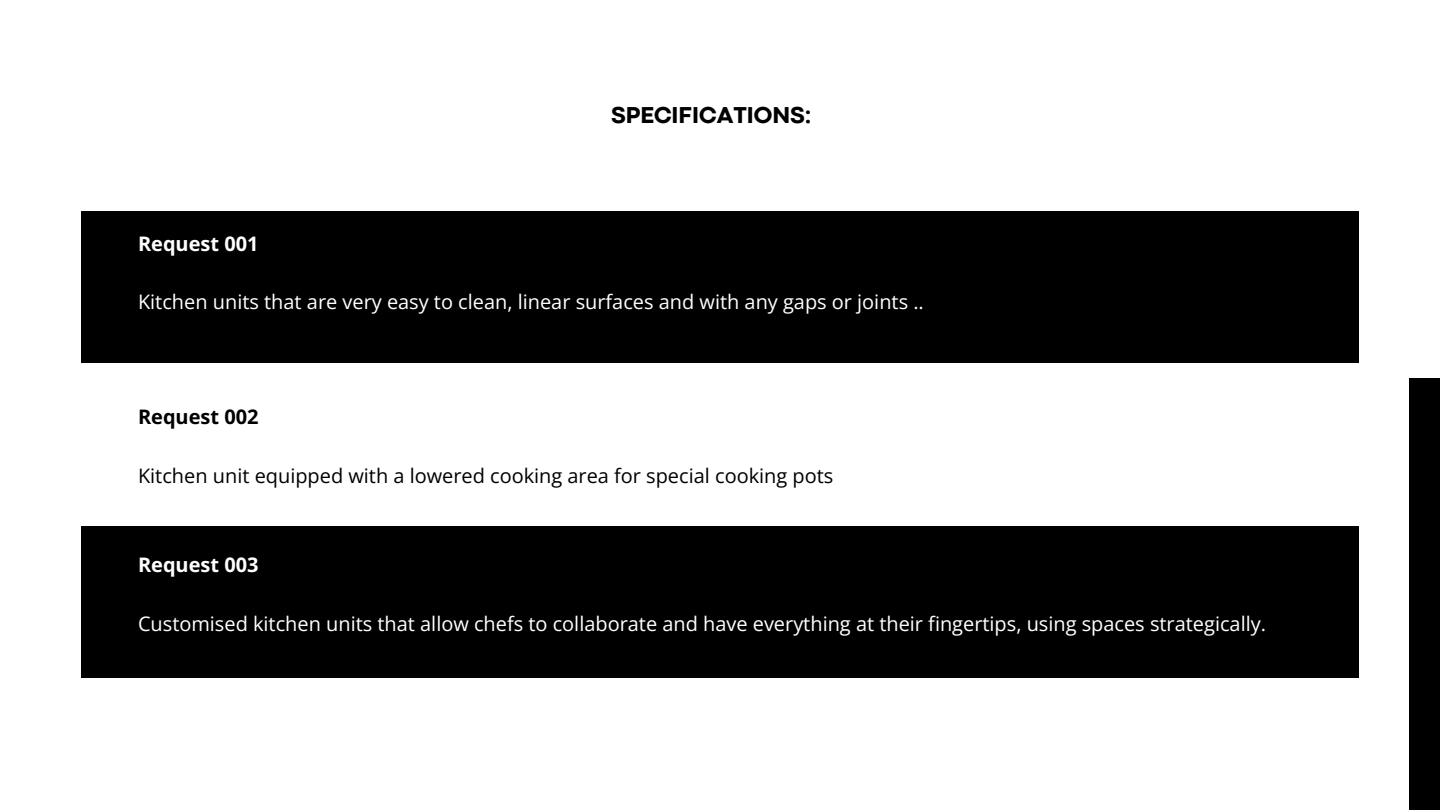
<style>
.page{position:relative;width:1440px;height:810px;background:#fff}
.page>*{position:absolute;margin:0;border:0;box-sizing:border-box;transform-origin:0 0}
.t1{font:800 24px "Codec Pro";color:#000}
.t2{font:20px "Open Sans";color:#fff}
.t3{font:20px "Open Sans";color:#000}
.t4{font:700 20px "Open Sans";color:#fff}
.t5{font:700 20px "Open Sans";color:#000}
</style>
<div class="page">
<div style="left:81px;top:212px;width:1278px;height:151px;background:#000"></div>
<div style="left:81px;top:526px;width:1278px;height:151px;background:#000"></div>
<div style="left:1409px;top:378px;width:31px;height:432px;background:#000"></div>
<p class="t4" style="left:138px;top:230px;width:122px">Request 001</p>
<p class="t1" style="left:611px;top:107px;width:202px">SPECIFICATIONS:</p>
<p class="t2" style="left:138px;top:288px;width:787px">Kitchen units that are very easy to clean, linear surfaces and with any gaps or joints ..</p>
<p class="t5" style="left:138px;top:403px;width:122px">Request 002</p>
<p class="t3" style="left:138px;top:461px;width:697px">Kitchen unit equipped with a lowered cooking area for special cooking pots</p>
<p class="t4" style="left:138px;top:551px;width:122px">Request 003</p>
<p class="t2" style="left:138px;top:610px;width:1129px">Customised kitchen units that allow chefs to collaborate and have everything at their fingertips, using spaces strategically.</p>
</div>
